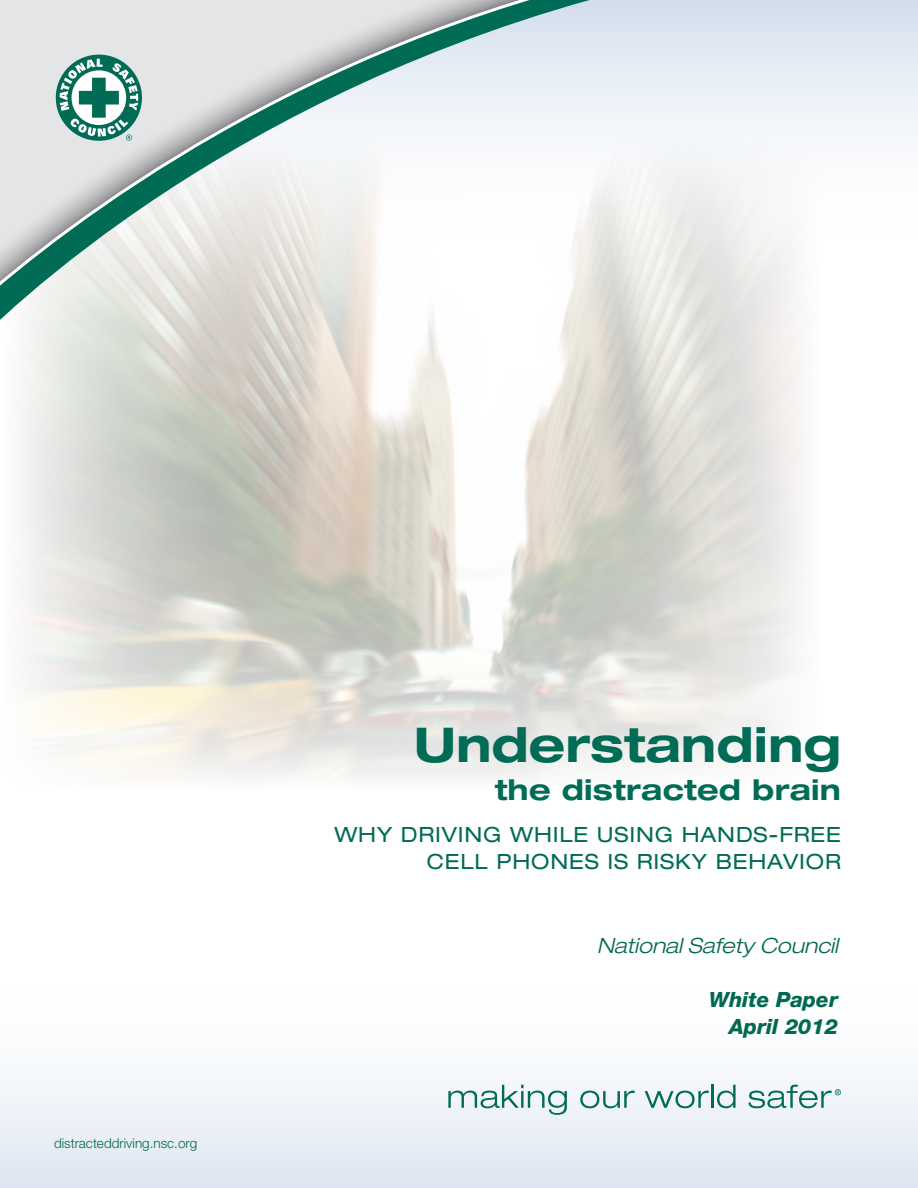
<style>
.page{position:relative;width:918px;height:1188px;background:#fff}
.page>*{position:absolute;margin:0;border:0;box-sizing:border-box;transform-origin:0 0}
.t1{font:700 expanded 48px "Helvetica Neue LT Std";color:#006c55}
.t2{font:700 expanded 28.5px "Helvetica Neue LT Std";letter-spacing:.01em;color:#006c55}
.t3{font:expanded 21px/27px "Helvetica Neue LT Std";letter-spacing:.04em;color:#006c55;text-align:right}
.t4{font:italic 300 expanded 21px "Helvetica Neue LT Std";color:#006951}
.t5{font:italic 800 21px/27px "Helvetica Neue LT Std";color:#006951;text-align:right}
.t6{font:300 13.5px "Helvetica Neue LT Std";color:#006951}
</style>
<div class="page">
<div style="left:0;top:949px;width:918px;height:239px;background:linear-gradient(to bottom,#fff,#e2e9f3)"></div>
<svg style="left:703px;top:0;width:215px;height:268px;fill:#f1f4f7"></svg>
<svg style="left:0;top:0;width:703px;height:345px"></svg>
<svg style="left:0;top:0;width:637px;height:311px"></svg>
<div style="left:56px;top:55px;width:86px;height:86px;background:#006c55;border-radius:50%"></div>
<svg style="left:60px;top:59px;width:78px;height:82px"></svg>
<svg style="left:448px;top:1085px;width:119px;height:30px"></svg>
<svg style="left:580px;top:1091px;width:55px;height:17px"></svg>
<svg style="left:645px;top:1091px;width:64px;height:17px"></svg>
<hr style="left:711px;top:1085px;width:2px;height:23px;background:#006c55">
<svg style="left:717px;top:1085px;width:19px;height:23px"></svg>
<svg style="left:748px;top:1085px;width:93px;height:23px"></svg>
<p class="t6" style="left:54px;top:1134px;width:145px">distracteddriving.nsc.org</p>
<h1 class="t1" style="left:414px;top:715px;width:428px">Understanding</h1>
<h2 class="t2" style="left:495px;top:771px;width:348px">the distracted brain</h2>
<p class="t3" style="left:334px;top:820px;width:508px">WHY DRIVING WHILE USING HANDS-FREE<br>CELL PHONES IS RISKY BEHAVIOR</p>
<p class="t4" style="left:597px;top:933px;width:242px">National Safety Council</p>
<p class="t5" style="left:709px;top:986px;width:130px">White Paper<br>April 2012</p>
</div>
